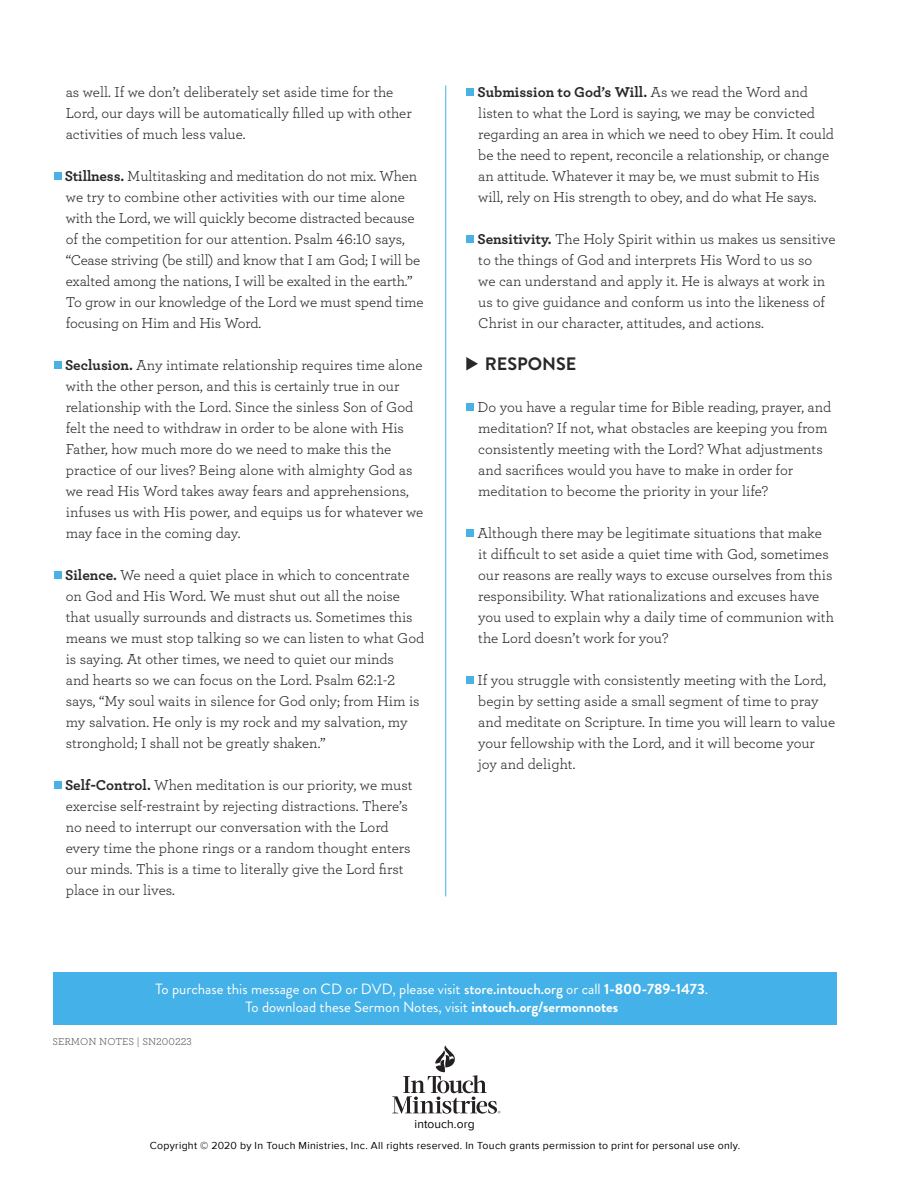
<style>
.page{position:relative;width:918px;height:1188px;background:#fff}
.page>*{position:absolute;margin:0;border:0;box-sizing:border-box;transform-origin:0 0}
.t1{font:700 18px "Brandon Grotesque";color:#292829}
.t2{font:15px/21px "Archer Book LF";color:#292829}
.t3{font:700 15px "Archer";color:#292829}
.t4{font:14.85px/18px "Brandon Grotesque";color:#fff;text-align:center}
.t5{font:12px "Proxima Nova";letter-spacing:.005em;color:#000}
.t6{font:10.5px "Proxima Nova";letter-spacing:.025em;color:#000}
.t7{font:10.5px "Archer Book LF";color:#58595b}
.s1{font-family:"Archer";font-weight:700}
.s2{font-family:"Archer Book LF";font-weight:400}
.s3{font-weight:500}
.s4{font-weight:700}
</style>
<div class="page">
<div style="left:54px;top:172px;width:8px;height:8px;background:#4ab1e4"></div>
<div style="left:54px;top:361px;width:8px;height:8px;background:#4ab1e4"></div>
<div style="left:54px;top:571px;width:8px;height:8px;background:#4ab1e4"></div>
<div style="left:54px;top:781px;width:8px;height:8px;background:#4ab1e4"></div>
<div style="left:466px;top:88px;width:8px;height:8px;background:#4ab1e4"></div>
<div style="left:466px;top:235px;width:8px;height:8px;background:#4ab1e4"></div>
<svg style="left:466px;top:357px;width:12px;height:14px"></svg>
<div style="left:466px;top:403px;width:8px;height:8px;background:#4ab1e4"></div>
<div style="left:466px;top:529px;width:8px;height:8px;background:#4ab1e4"></div>
<div style="left:466px;top:676px;width:8px;height:8px;background:#4ab1e4"></div>
<hr style="left:445px;top:86px;width:1px;height:810px;background:#44b2e8">
<div style="left:54px;top:972px;width:783px;height:53px;background:#44b2e8"></div>
<svg style="left:392px;top:1045px;width:108px;height:69px"></svg>
<p class="t2" style="left:66px;top:82px;width:348px">as well. If we don’t deliberately set aside time for the<br>Lord, our days will be automatically filled up with other activities of much less value.</p>
<p class="t2" style="left:65px;top:166px;width:360px"><span class="s1">Stillness.</span> Multitasking and meditation do not mix. When we try to combine other activities with our time alone with the Lord, we will quickly become distracted because of the competition for our attention. Psalm 46:10 says, “Cease striving (be still) and know that I am God; I will be exalted among the nations, I will be exalted in the earth.” To grow in our knowledge of the Lord we must spend time focusing on Him and His Word.</p>
<p class="t2" style="left:65px;top:355px;width:360px"><span class="s1">Seclusion.</span> Any intimate relationship requires time alone with the other person, and this is certainly true in our relationship with the Lord. Since the sinless Son of God felt the need to withdraw in order to be alone with His Father, how much more do we need to make this the practice of our lives? Being alone with almighty God as we read His Word takes away fears and apprehensions, infuses us with His power, and equips us for whatever we may face in the coming day.</p>
<p class="t2" style="left:65px;top:565px;width:361px"><span class="s1">Silence.</span> We need a quiet place in which to concentrate on God and His Word. We must shut out all the noise that usually surrounds and distracts us. Sometimes this means we must stop talking so we can listen to what God is saying. At other times, we need to quiet our minds<br>and hearts so we can focus on the Lord. Psalm 62:1-2 says, “My soul waits in silence for God only; from Him is my salvation. He only is my rock and my salvation, my stronghold; I shall not be greatly shaken.”</p>
<p class="t2" style="left:65px;top:775px;width:349px"><span class="s1">Self-Control.</span> When meditation is our priority, we must exercise self-restraint by rejecting distractions. There’s no need to interrupt our conversation with the Lord every time the phone rings or a random thought enters our minds. This is a time to literally give the Lord first place in our lives.</p>
<p class="t3" style="left:478px;top:83px;width:332px">Submission to God’s Will. <span class="s2">As we read the Word and</span></p>
<p class="t2" style="left:478px;top:103px;width:357px">listen to what the Lord is saying, we may be convicted regarding an area in which we need to obey Him. It could be the need to repent, reconcile a relationship, or change an attitude. Whatever it may be, we must submit to His will, rely on His strength to obey, and do what He says.</p>
<p class="t2" style="left:477px;top:229px;width:360px"><span class="s1">Sensitivity.</span> The Holy Spirit within us makes us sensitive to the things of God and interprets His Word to us so<br>we can understand and apply it. He is always at work in us to give guidance and conform us into the likeness of Christ in our character, attitudes, and actions.</p>
<p class="t1" style="left:485px;top:352px;width:93px">RESPONSE</p>
<p class="t2" style="left:478px;top:397px;width:355px">Do you have a regular time for Bible reading, prayer, and meditation? If not, what obstacles are keeping you from consistently meeting with the Lord? What adjustments and sacrifices would you have to make in order for meditation to become the priority in your life?</p>
<p class="t2" style="left:478px;top:523px;width:358px">Although there may be legitimate situations that make it difficult to set aside a quiet time with God, sometimes our reasons are really ways to excuse ourselves from this responsibility. What rationalizations and excuses have you used to explain why a daily time of communion with the Lord doesn’t work for you?</p>
<p class="t2" style="left:478px;top:670px;width:359px">If you struggle with consistently meeting with the Lord, begin by setting aside a small segment of time to pray and meditate on Scripture. In time you will learn to value your fellowship with the Lord, and it will become your joy and delight.</p>
<p class="t4" style="left:156px;top:980px;width:554px">To purchase this message on CD or DVD, please visit <span class="s3">store.intouch.org</span> or call <span class="s4">1-800-789-1473</span>.<br>To download these Sermon Notes, visit <span class="s4">intouch.org/sermonnotes</span></p>
<p class="t7" style="left:52px;top:1035px;width:141px">SERMON NOTES | SN200223</p>
<p class="t5" style="left:415px;top:1115px;width:62px">intouch.org</p>
<p class="t6" style="left:150px;top:1138px;width:592px">Copyright © 2020 by In Touch Ministries, Inc. All rights reserved. In Touch grants permission to print for personal use only.</p>
</div>
